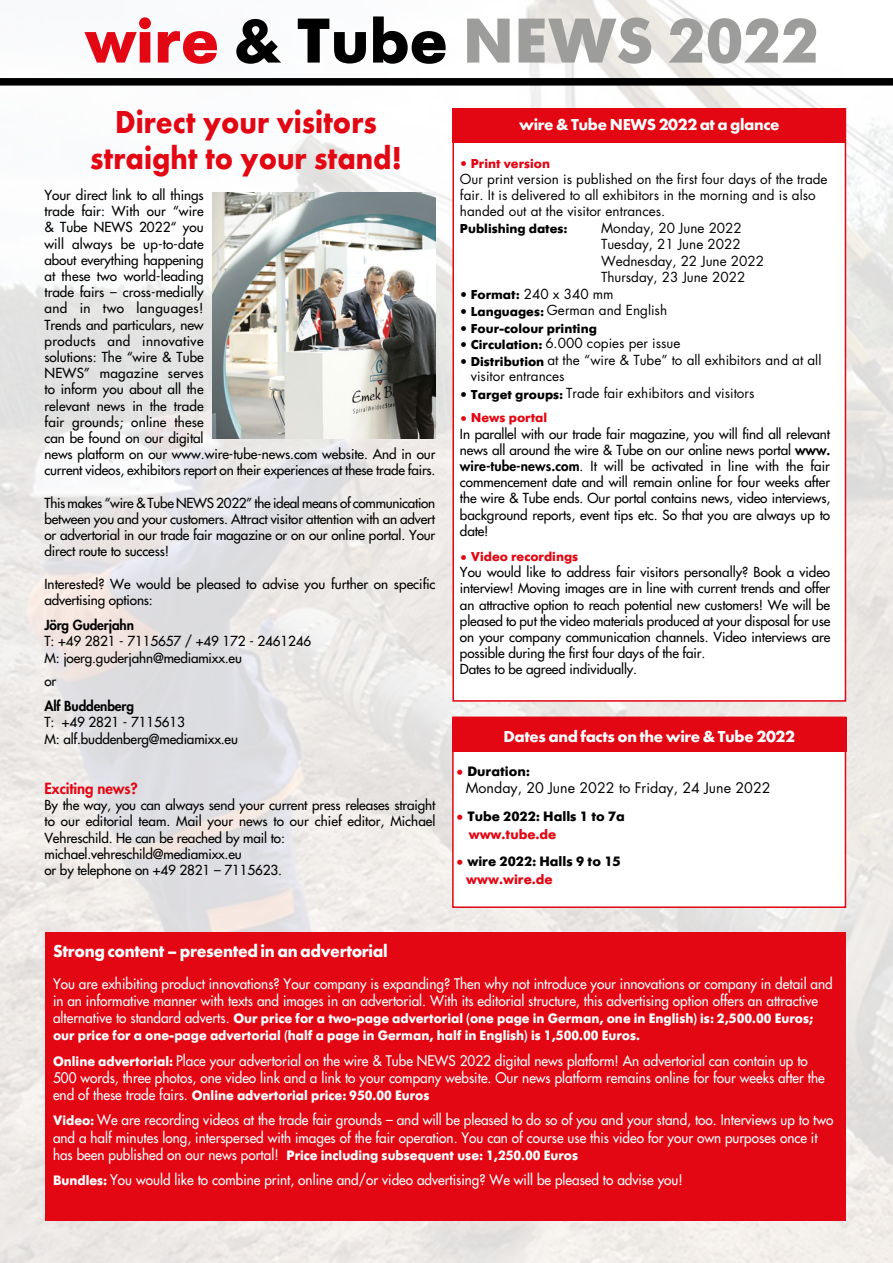
<style>
.page{position:relative;width:893px;height:1263px;background:#fff}
.page>*{position:absolute;margin:0;border:0;box-sizing:border-box;transform-origin:0 0}
.t1{font:700 66px "Futura SB";color:#9d9d9c}
.t2{font:700 33px "Futura T";color:#e30613;scale:.9 1}
.t3{font:700 18px "Futura T";letter-spacing:-.02em;color:#fff;scale:.95 1}
.t4{font:700 16.5px "Futura T";letter-spacing:-.02em;color:#fff}
.t5{font:800 15px "Futura";letter-spacing:-.01em;color:#e30613}
.t6{font:14.25px/17.1px "Futura";color:#fff;scale:.95 1}
.t7{font:700 14.25px/17.1px "Futura SB";color:#fff;scale:.95 1}
.t8{font:700 14.25px "Futura SB";color:#000}
.t9{font:14.25px "Futura";color:#000}
.t10{font:700 14.25px "Futura SB";color:#e30613}
.t11{font:13.5px/16.2px "Futura";letter-spacing:-.01em;color:#000}
.t12{font:13.5px/16.5px "Futura";color:#000}
.t13{font:700 13.5px "Futura SB";color:#e30613}
.t14{font:700 13.5px "Futura SB";color:#000}
.t15{font:800 13.5px "Futura";letter-spacing:-.01em;color:#000}
.s1{color:#e30613}
.s2{color:#000}
.s3{font-family:"Futura SB";font-weight:700}
.s4{font-weight:800}
.s5{font-family:"Futura";font-weight:400}
</style>
<div class="page">
<img style="left:0;top:0;width:893px;height:1263px">
<div style="left:453px;top:109px;width:392px;height:592px;background:#fff"></div>
<div style="left:452px;top:108px;width:394px;height:35px;background:#e30613"></div>
<div style="left:0;top:78px;width:893px;height:8px;background:#000"></div>
<div style="left:46px;top:932px;width:800px;height:288px;background:#e30613"></div>
<img style="left:212px;top:193px;width:223px;height:246px">
<div style="left:452px;top:716px;width:394px;height:192px;background:#fff;border:2px solid #e30613"></div>
<div style="left:452px;top:716px;width:394px;height:35px;background:#e30613"></div>
<h1 class="t1" style="left:85px;top:4px;width:735px"><span class="s1">wire</span> <span class="s2">&amp; Tube</span> NEWS 2022</h1>
<h2 class="t2" style="left:115px;top:103px;width:292px">Direct your visitors</h2>
<p class="t4" style="left:519px;top:115px;width:262px">wire &amp; Tube NEWS 2022 at a glance</p>
<h2 class="t2" style="left:90px;top:139px;width:348px">straight to your stand!</h2>
<p class="t13" style="left:460px;top:155px;width:92px">• Print version</p>
<p class="t12" style="left:460px;top:170px;width:369px">Our print version is published on the first four days of the trade fair. It is delivered to all exhibitors in the morning and is also handed out at the visitor entrances.</p>
<p class="t14" style="left:460px;top:221px;width:109px">Publishing dates:</p>
<p class="t12" style="left:601px;top:219px;width:165px">Monday, 20 June 2022<br>Tuesday, 21 June 2022<br>Wednesday, 22 June 2022<br>Thursday, 23 June 2022</p>
<p class="t12" style="left:460px;top:285px;width:155px"><span class="s3">• Format:</span> 240 x 340 mm</p>
<p class="t12" style="left:460px;top:302px;width:209px"><span class="s3">• Languages:</span> German and English</p>
<p class="t14" style="left:460px;top:320px;width:138px">• Four-colour printing</p>
<p class="t12" style="left:460px;top:335px;width:222px"><span class="s3">• Circulation:</span> 6.000 copies per issue</p>
<p class="t12" style="left:471px;top:351px;width:352px;text-indent:-11px"><span class="s3">• Distribution</span> at the “wire &amp; Tube” to all exhibitors and at all visitor entrances</p>
<p class="t12" style="left:460px;top:384px;width:296px"><span class="s3">• Target groups:</span> Trade fair exhibitors and visitors</p>
<p class="t11" style="left:44px;top:187px;width:393px">Your direct link to all things<br>trade fair: With our “wire<br>&amp; Tube NEWS 2022“ you<br>will always be up-to-date<br>about everything happening<br>at these two world-leading<br>trade fairs – cross-medially<br>and in two languages!<br>Trends and particulars, new<br>products and innovative<br>solutions: The “wire &amp; Tube<br>NEWS” magazine serves<br>to inform you about all the<br>relevant news in the trade<br>fair grounds; online these<br>can be found on our digital<br>news platform on our www.wire-tube-news.com website. And in our current videos, exhibitors report on their experiences at these trade fairs.</p>
<p class="t11" style="left:44px;top:495px;width:392px;text-align:justify">This makes “wire &amp; Tube NEWS 2022” the ideal means of communication between you and your customers. Attract visitor attention with an advert or advertorial in our trade fair magazine or on our online portal. Your direct route to success!</p>
<p class="t11" style="left:44px;top:576px;width:393px">Interested? We would be pleased to advise you further on specific advertising options:</p>
<p class="t15" style="left:44px;top:616px;width:91px">Jörg Guderjahn</p>
<p class="t11" style="left:44px;top:633px;width:268px">T: +49 2821 - 7115657 / +49 172 - 2461246<br>M: joerg.guderjahn@mediamixx.eu</p>
<p class="t11" style="left:44px;top:673px;width:13px">or</p>
<p class="t15" style="left:44px;top:697px;width:91px">Alf Buddenberg</p>
<p class="t11" style="left:44px;top:714px;width:195px">T: +49 2821 - 7115613<br>M: alf.buddenberg@mediamixx.eu</p>
<p class="t5" style="left:44px;top:778px;width:95px">Exciting news?</p>
<p class="t11" style="left:44px;top:797px;width:393px">By the way, you can always send your current press releases straight to our editorial team. Mail your news to our chief editor, Michael Vehreschild. He can be reached by mail to: michael.vehreschild@mediamixx.eu<br>or by telephone on +49 2821 – 7115623.</p>
<p class="t13" style="left:460px;top:410px;width:89px">• News portal</p>
<p class="t11" style="left:460px;top:425px;width:372px;text-align:justify">In parallel with our trade fair magazine, you will find all relevant news all around the wire &amp; Tube on our online news portal <span class="s4">www. wire-tube-news.com</span>. It will be activated in line with the fair commencement date and will remain online for four weeks after the wire &amp; Tube ends. Our portal contains news, video interviews, background reports, event tips etc. So that you are always up to date!</p>
<p class="t13" style="left:460px;top:549px;width:120px">• Video recordings</p>
<p class="t11" style="left:460px;top:564px;width:372px">You would like to address fair visitors personally? Book a video interview! Moving images are in line with current trends and offer an attractive option to reach potential new customers! We will be pleased to put the video materials produced at your disposal for use on your company communication channels. Video interviews are possible during the first four days of the fair.<br>Dates to be agreed individually.</p>
<p class="t4" style="left:503px;top:727px;width:293px">Dates and facts on the wire &amp; Tube 2022</p>
<p class="t8" style="left:456px;top:763px;width:75px"><span class="s1">•</span> Duration:</p>
<p class="t9" style="left:466px;top:778px;width:306px">Monday, 20 June 2022 to Friday, 24 June 2022</p>
<p class="t8" style="left:456px;top:808px;width:171px"><span class="s1">•</span> Tube 2022: Halls 1 to 7a</p>
<p class="t8" style="left:456px;top:853px;width:166px"><span class="s1">•</span> wire 2022: Halls 9 to 15</p>
<p class="t10" style="left:469px;top:827px;width:89px">www.tube.de</p>
<p class="t10" style="left:466px;top:871px;width:88px">www.wire.de</p>
<h3 class="t3" style="left:53px;top:940px;width:354px">Strong content – presented in an advertorial</h3>
<p class="t6" style="left:53px;top:975px;width:822px">You are exhibiting product innovations? Your company is expanding? Then why not introduce your innovations or company in detail and in an informative manner with texts and images in an advertorial. With its editorial structure, this advertising option offers an attractive</p>
<p class="t7" style="left:53px;top:1009px;width:802px"><span class="s5">alternative to standard adverts.</span> Our price for a two-page advertorial (one page in German, one in English) is: 2,500.00 Euros; our price for a one-page advertorial (half a page in German, half in English) is 1,500.00 Euros.</p>
<p class="t6" style="left:53px;top:1052px;width:814px"><span class="s3">Online advertorial:</span> Place your advertorial on the wire &amp; Tube NEWS 2022 digital news platform! An advertorial can contain up to<br>500 words, three photos, one video link and a link to your company website. Our news platform remains online for four weeks after the</p>
<p class="t7" style="left:53px;top:1086px;width:398px"><span class="s5">end of these trade fairs.</span> Online advertorial price: 950.00 Euros</p>
<p class="t6" style="left:53px;top:1111px;width:823px"><span class="s3">Video:</span> We are recording videos at the trade fair grounds – and will be pleased to do so of you and your stand, too. Interviews up to two and a half minutes long, interspersed with images of the fair operation. You can of course use this video for your own purposes once it</p>
<p class="t7" style="left:53px;top:1146px;width:554px"><span class="s5">has been published on our news portal!</span> Price including subsequent use: 1,250.00 Euros</p>
<p class="t6" style="left:53px;top:1171px;width:664px"><span class="s3">Bundles:</span> You would like to combine print, online and/or video advertising? We will be pleased to advise you!</p>
</div>
